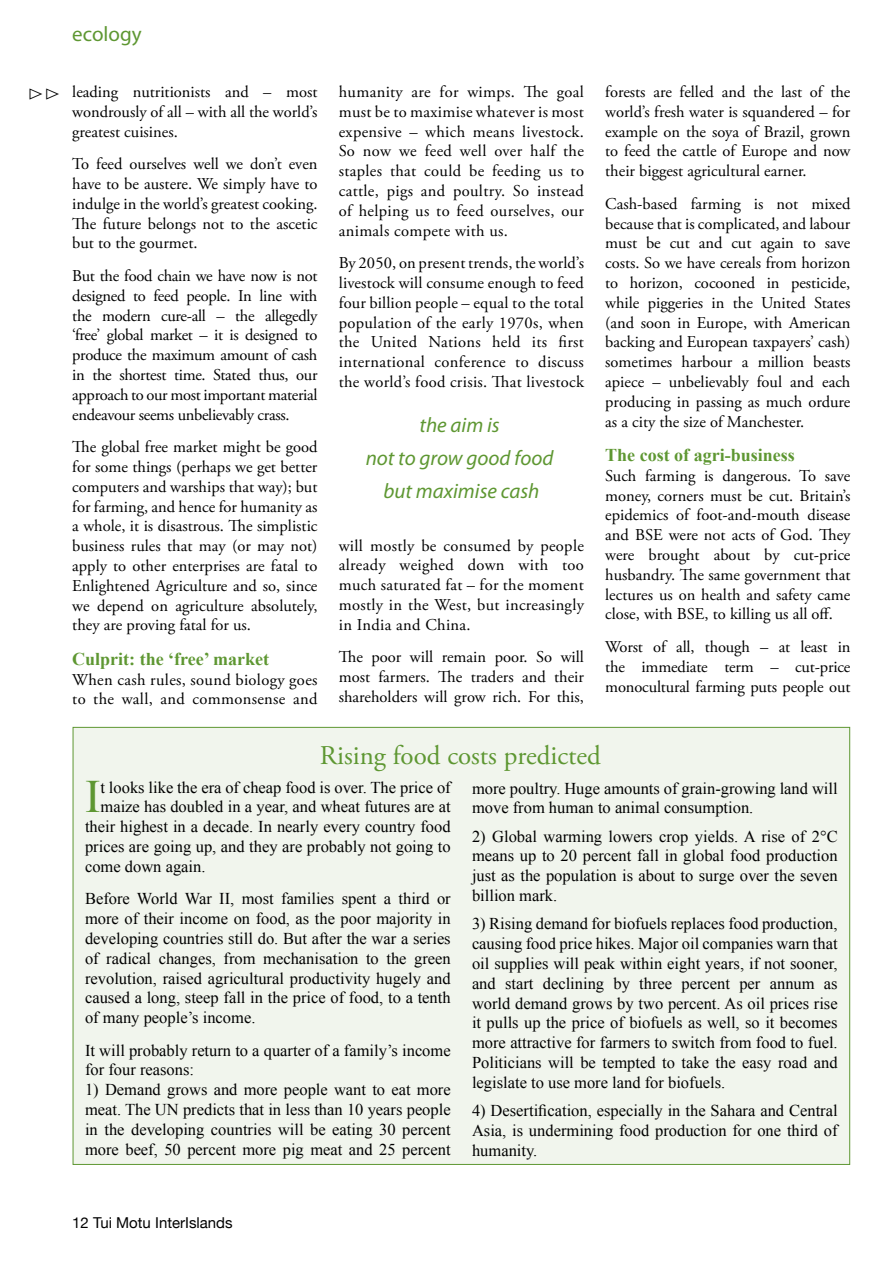
<style>
.page{position:relative;width:893px;height:1263px;background:#fff}
.page>*{position:absolute;margin:0;border:0;box-sizing:border-box;transform-origin:0 0}
.t1{font:46.35px "Times New Roman";color:#5e9732}
.t2{font:27px "Adobe Garamond Pro";color:#5e9732}
.t3{font:italic 21px/33px "Myriad Pro";color:#5e9732;text-align:center}
.t4{font:21px "Myriad Pro";color:#5e9732}
.t5{font:700 18px "Times New Roman";color:#5e9732}
.t6{font:16.5px/19.8px "Adobe Garamond Pro";color:#000;text-align:justify}
.t7{font:16.5px/19.8px "Times New Roman";color:#000;text-align:justify}
.t8{font:16.5px/19.8px "Adobe Garamond Pro";letter-spacing:.02em;color:#000}
.t9{font:15px "Helvetica Neue";color:#000}
</style>
<div class="page">
<div style="left:73px;top:727px;width:777px;height:437px;background:#f1f5ed;border:1px solid #5e9732"></div>
<p class="t4" style="left:72px;top:21px;width:71px">ecology</p>
<p class="t6" style="left:72px;top:82px;width:247px">leading nutritionists and – most wondrously of all – with all the world’s greatest cuisines.</p>
<p class="t6" style="left:72px;top:155px;width:247px">To feed ourselves well we don’t even have to be austere. We simply have to indulge in the world’s greatest cooking.<br>The future belongs not to the ascetic but to the gourmet.</p>
<p class="t6" style="left:72px;top:266px;width:247px">But the food chain we have now is not designed to feed people. In line with the modern cure-all – the allegedly ‘free’ global market – it is designed to produce the maximum amount of cash in the shortest time. Stated thus, our approach to our most important material endeavour seems unbelievably crass.</p>
<p class="t6" style="left:72px;top:438px;width:247px">The global free market might be good for some things (perhaps we get better computers and warships that way); but for farming, and hence for humanity as a whole, it is disastrous. The simplistic business rules that may (or may not) apply to other enterprises are fatal to Enlightened Agriculture and so, since we depend on agriculture absolutely, they are proving fatal for us.</p>
<p class="t5" style="left:72px;top:646px;width:198px">Culprit: the ‘free’ market</p>
<p class="t8" style="left:72px;top:670px;width:247px">When cash rules, sound biology goes to the wall, and commonsense and</p>
<p class="t6" style="left:339px;top:82px;width:247px">humanity are for wimps. The goal must be to maximise whatever is most expensive – which means livestock.<br>So now we feed well over half the staples that could be feeding us to cattle, pigs and poultry. So instead of helping us to feed ourselves, our animals compete with us.</p>
<p class="t6" style="left:339px;top:254px;width:247px">By 2050, on present trends, the world’s livestock will consume enough to feed four billion people – equal to the total population of the early 1970s, when the United Nations held its first international conference to discuss the world’s food crisis. That livestock</p>
<p class="t3" style="left:366px;top:409px;width:189px">the aim is<br>not to grow good food but maximise cash</p>
<p class="t6" style="left:339px;top:536px;width:247px">will mostly be consumed by people already weighed down with too much saturated fat – for the moment mostly in the West, but increasingly in India and China.</p>
<p class="t6" style="left:339px;top:648px;width:247px">The poor will remain poor. So will most farmers. The traders and their shareholders will grow rich. For this,</p>
<p class="t6" style="left:605px;top:82px;width:247px">forests are felled and the last of the world’s fresh water is squandered – for example on the soya of Brazil, grown to feed the cattle of Europe and now their biggest agricultural earner.</p>
<p class="t6" style="left:605px;top:194px;width:247px">Cash-based farming is not mixed because that is complicated, and labour must be cut and cut again to save costs. So we have cereals from horizon to horizon, cocooned in pesticide, while piggeries in the United States (and soon in Europe, with American backing and European taxpayers’ cash) sometimes harbour a million beasts apiece – unbelievably foul and each producing in passing as much ordure as a city the size of Manchester.</p>
<p class="t5" style="left:605px;top:442px;width:191px">The cost of agri-business</p>
<p class="t6" style="left:605px;top:466px;width:247px">Such farming is dangerous. To save money, corners must be cut. Britain’s epidemics of foot-and-mouth disease and BSE were not acts of God. They were brought about by cut-price husbandry. The same government that lectures us on health and safety came close, with BSE, to killing us all off.</p>
<p class="t6" style="left:605px;top:637px;width:247px">Worst of all, though – at least in the immediate term – cut-price monocultural farming puts people out</p>
<h2 class="t2" style="left:320px;top:739px;width:283px">Rising food costs predicted</h2>
<h1 class="t1" style="left:85px;top:766px;width:17px">I</h1>
<p class="t7" style="left:100px;top:777px;width:352px">t looks like the era of cheap food is over. The price of</p>
<p class="t7" style="left:100px;top:797px;width:352px">maize has doubled in a year, and wheat futures are at</p>
<p class="t7" style="left:85px;top:816px;width:367px">their highest in a decade. In nearly every country food</p>
<p class="t7" style="left:85px;top:836px;width:367px">prices are going up, and they are probably not going to</p>
<p class="t7" style="left:85px;top:856px;width:122px">come down again.</p>
<p class="t7" style="left:85px;top:889px;width:367px">Before World War II, most families spent a third or more of their income on food, as the poor majority in developing countries still do. But after the war a series of radical changes, from mechanisation to the green revolution, raised agricultural productivity hugely and caused a long, steep fall in the price of food, to a tenth of many people’s income.</p>
<p class="t7" style="left:85px;top:1040px;width:367px">It will probably return to a quarter of a family’s income for four reasons:</p>
<p class="t7" style="left:85px;top:1079px;width:367px">1) Demand grows and more people want to eat more meat. The UN predicts that in less than 10 years people in the developing countries will be eating 30 percent more beef, 50 percent more pig meat and 25 percent</p>
<p class="t7" style="left:472px;top:778px;width:367px">more poultry. Huge amounts of grain-growing land will move from human to animal consumption.</p>
<p class="t7" style="left:472px;top:826px;width:367px">2) Global warming lowers crop yields. A rise of 2°C means up to 20 percent fall in global food production just as the population is about to surge over the seven billion mark.</p>
<p class="t7" style="left:472px;top:914px;width:367px">3) Rising demand for biofuels replaces food production, causing food price hikes. Major oil companies warn that oil supplies will peak within eight years, if not sooner, and start declining by three percent per annum as world demand grows by two percent. As oil prices rise it pulls up the price of biofuels as well, so it becomes more attractive for farmers to switch from food to fuel.<br>Politicians will be tempted to take the easy road and legislate to use more land for biofuels.</p>
<p class="t7" style="left:472px;top:1100px;width:367px">4) Desertification, especially in the Sahara and Central Asia, is undermining food production for one third of humanity.</p>
<p class="t9" style="left:72px;top:1213px;width:162px">12 Tui Motu InterIslands</p>
</div>
